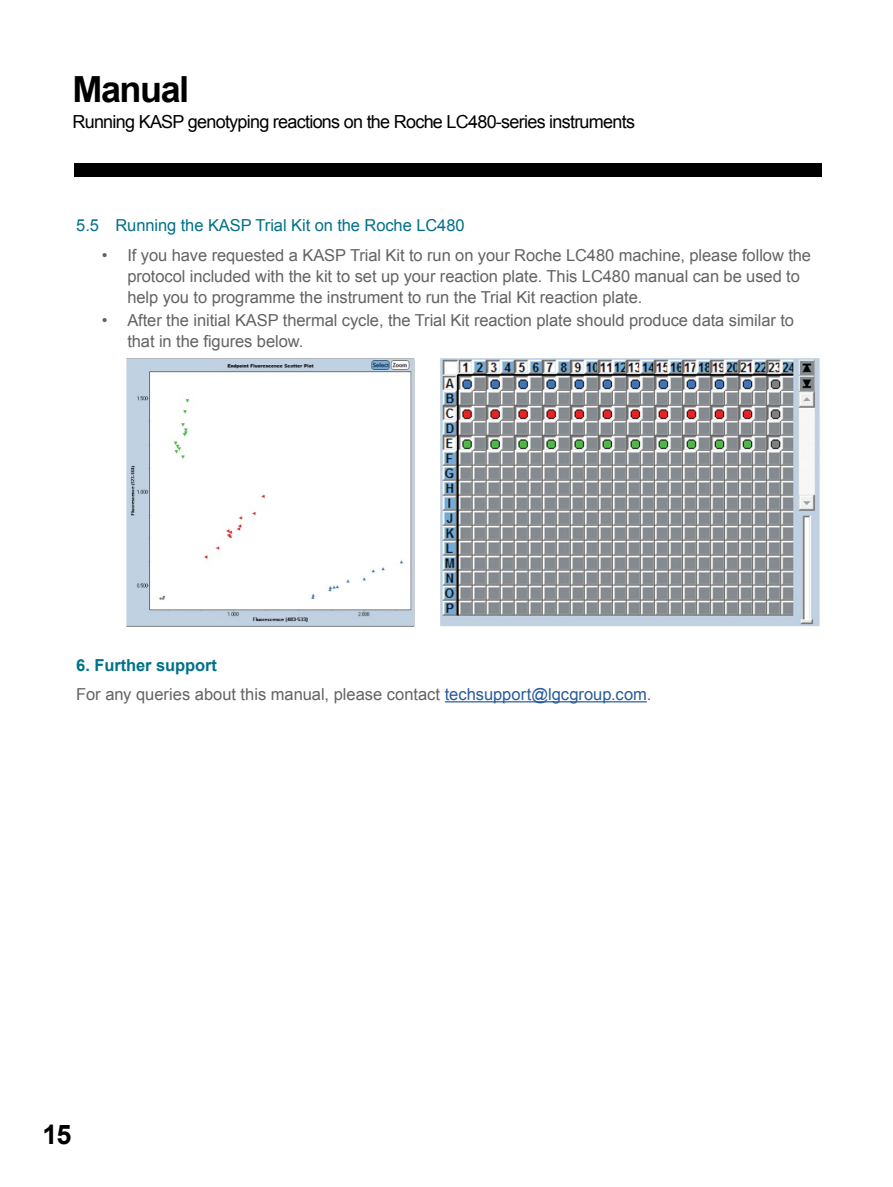
<style>
.page{position:relative;width:893px;height:1187px;background:#fff}
.page>*{position:absolute;margin:0;border:0;box-sizing:border-box;transform-origin:0 0}
.t1{font:700 36px "Arial";letter-spacing:-.04em;color:#000}
.t2{font:700 27px "Arial";color:#000}
.t3{font:18px "Arial";letter-spacing:-.04em;color:#000}
.t4{font:16.5px/21px "Arial";letter-spacing:-.005em;color:#646363}
.t5{font:16.5px "Arial";letter-spacing:-.005em;color:#007188}
.s1{font-weight:700;color:#007188}
.s2{color:#275b9b}
</style>
<div class="page">
<hr style="left:445px;top:701px;width:202px;height:1px;background:#275b9b">
<img style="left:440px;top:358px;width:380px;height:268px">
<img style="left:126px;top:358px;width:288px;height:268px">
<div style="left:74px;top:163px;width:747px;height:13px;background:#000"></div>
<h1 class="t1" style="left:72px;top:65px;width:118px">Manual</h1>
<p class="t3" style="left:72px;top:110px;width:564px">Running KASP genotyping reactions on the Roche LC480-series instruments</p>
<p class="t5" style="left:76px;top:214px;width:390px">5.5 Running the KASP Trial Kit on the Roche LC480</p>
<p class="t4" style="left:127px;top:244px;width:685px;text-indent:-26px">• If you have requested a KASP Trial Kit to run on your Roche LC480 machine, please follow the protocol included with the kit to set up your reaction plate. This LC480 manual can be used to help you to programme the instrument to run the Trial Kit reaction plate.</p>
<p class="t4" style="left:127px;top:310px;width:668px;text-indent:-26px">• After the initial KASP thermal cycle, the Trial Kit reaction plate should produce data similar to that in the figures below.</p>
<p class="t4" style="left:76px;top:650px;width:577px;line-height:29.5px"><span class="s1">6. Further support<br></span>For any queries about this manual, please contact <span class="s2">techsupport@lgcgroup.com</span>.</p>
<h2 class="t2" style="left:43px;top:1116px;width:30px">15</h2>
</div>
